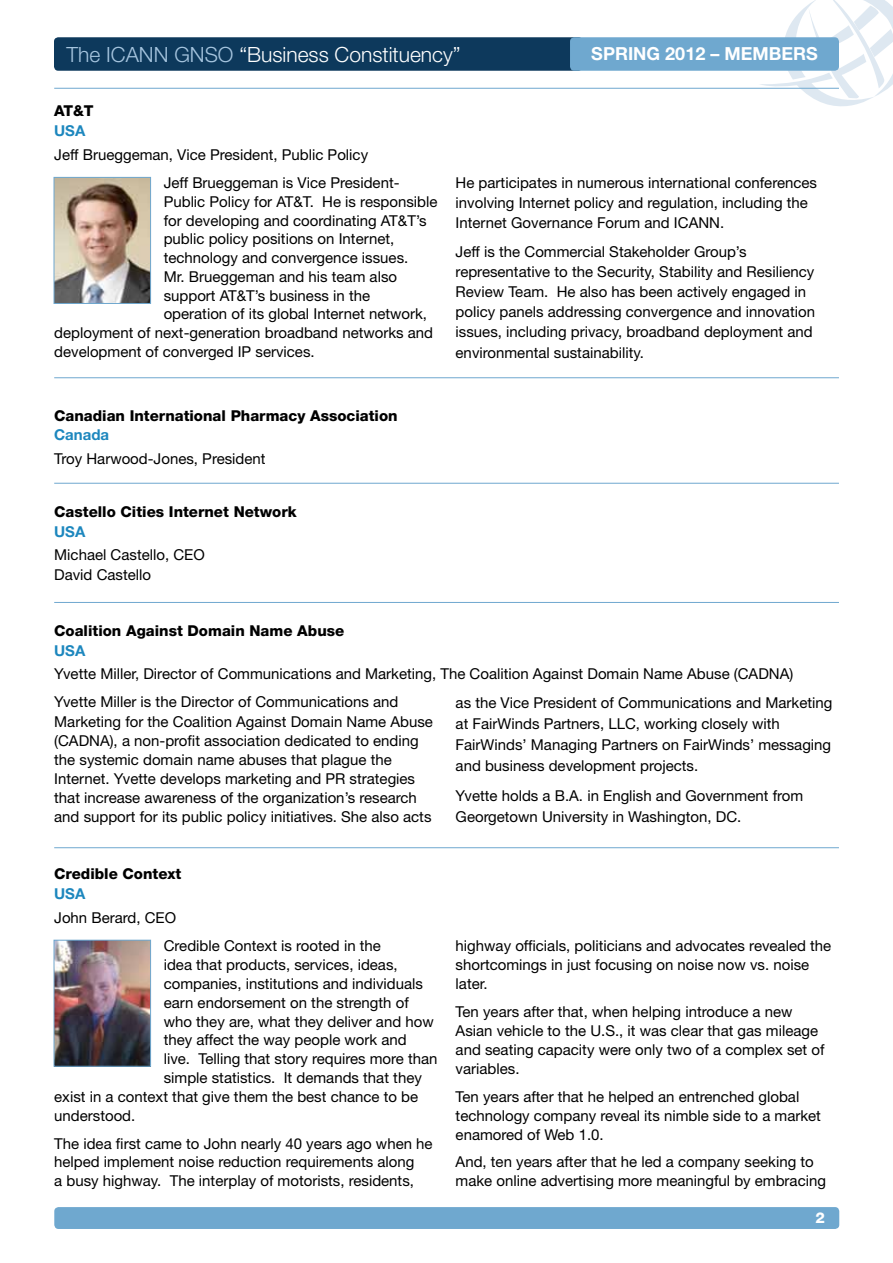
<style>
.page{position:relative;width:893px;height:1263px;background:#fff}
.page>*{position:absolute;margin:0;border:0;box-sizing:border-box;transform-origin:0 0}
.t1{font:300 21px "Helvetica Neue LT Std";color:#fff}
.t2{font:700 18px "Helvetica Neue LT Std";color:#fff}
.t3{font:15px/19px "Helvetica Neue LT Std";color:#000}
.t4{font:800 15px "Helvetica Neue LT Std";color:#000}
.t5{font:700 15px "Helvetica Neue LT Std";color:#1d87be}
.t6{font:800 15px "Helvetica Neue LT Std";color:#fff}
.s1{color:#a6c5df}
</style>
<div class="page">
<svg style="left:759px;top:0;width:134px;height:107px"></svg>
<hr style="left:54px;top:377px;width:785px;height:1px;background:#6fa8cf">
<div style="left:54px;top:37px;width:529px;height:34px;background:#0d395c;border-radius:4px"></div>
<div style="left:570px;top:37px;width:269px;height:34px;background:#6fa8cf;border-radius:4px"></div>
<hr style="left:54px;top:88px;width:785px;height:1px;background:#6fa8cf">
<hr style="left:54px;top:483px;width:785px;height:1px;background:#6fa8cf">
<hr style="left:54px;top:602px;width:785px;height:1px;background:#6fa8cf">
<hr style="left:54px;top:847px;width:785px;height:1px;background:#6fa8cf">
<img style="left:56px;top:179px;width:93px;height:123px">
<div style="left:54px;top:177px;width:97px;height:127px;border:1px solid #6fa8cf"></div>
<img style="left:56px;top:942px;width:93px;height:123px">
<div style="left:54px;top:940px;width:97px;height:127px;border:1px solid #6fa8cf"></div>
<div style="left:54px;top:1207px;width:785px;height:22px;background:#6fa8cf;border-radius:4px"></div>
<h1 class="t1" style="left:67px;top:42px;width:396px"><span class="s1">The ICANN GNSO</span> “Business Constituency”</h1>
<p class="t2" style="left:591px;top:43px;width:228px">SPRING 2012 – MEMBERS</p>
<p class="t4" style="left:54px;top:102px;width:41px">AT&amp;T</p>
<p class="t5" style="left:54px;top:121px;width:33px">USA</p>
<p class="t3" style="left:164px;top:140px;width:237px;line-height:28.3px;text-indent:-109px">Jeff Brueggeman, Vice President, Public Policy<br>Jeff Brueggeman is Vice President-</p>
<p class="t3" style="left:164px;top:192px;width:275px">Public Policy for AT&amp;T. He is responsible</p>
<p class="t3" style="left:164px;top:211px;width:264px">for developing and coordinating AT&amp;T’s</p>
<p class="t3" style="left:164px;top:229px;width:232px">public policy positions on Internet,</p>
<p class="t3" style="left:164px;top:248px;width:246px">technology and convergence issues.</p>
<p class="t3" style="left:164px;top:267px;width:235px">Mr. Brueggeman and his team also</p>
<p class="t3" style="left:164px;top:286px;width:208px">support AT&amp;T’s business in the</p>
<p class="t3" style="left:164px;top:304px;width:265px">operation of its global Internet network,</p>
<p class="t3" style="left:54px;top:323px;width:380px">deployment of next-generation broadband networks and</p>
<p class="t3" style="left:54px;top:342px;width:262px">development of converged IP services.</p>
<p class="t3" style="left:456px;top:172px;width:363px;line-height:20.1px">He participates in numerous international conferences involving Internet policy and regulation, including the<br>Internet Governance Forum and ICANN.</p>
<p class="t3" style="left:456px;top:241px;width:361px;line-height:20.1px">Jeff is the Commercial Stakeholder Group’s representative to the Security, Stability and Resiliency Review Team. He also has been actively engaged in policy panels addressing convergence and innovation issues, including privacy, broadband deployment and environmental sustainability.</p>
<p class="t4" style="left:54px;top:407px;width:345px">Canadian International Pharmacy Association</p>
<p class="t5" style="left:54px;top:426px;width:57px">Canada</p>
<p class="t3" style="left:54px;top:449px;width:213px">Troy Harwood-Jones, President</p>
<p class="t4" style="left:54px;top:503px;width:244px">Castello Cities Internet Network</p>
<p class="t5" style="left:54px;top:522px;width:33px">USA</p>
<p class="t3" style="left:54px;top:545px;width:152px;line-height:19.5px">Michael Castello, CEO<br>David Castello</p>
<p class="t4" style="left:54px;top:622px;width:292px">Coalition Against Domain Name Abuse</p>
<p class="t5" style="left:54px;top:641px;width:33px">USA</p>
<p class="t3" style="left:54px;top:664px;width:741px">Yvette Miller, Director of Communications and Marketing, The Coalition Against Domain Name Abuse (CADNA)</p>
<p class="t3" style="left:54px;top:692px;width:380px">Yvette Miller is the Director of Communications and Marketing for the Coalition Against Domain Name Abuse (CADNA), a non-profit association dedicated to ending the systemic domain name abuses that plague the Internet. Yvette develops marketing and PR strategies that increase awareness of the organization’s research and support for its public policy initiatives. She also acts</p>
<p class="t3" style="left:456px;top:691px;width:378px;line-height:21.3px">as the Vice President of Communications and Marketing at FairWinds Partners, LLC, working closely with FairWinds’ Managing Partners on FairWinds’ messaging and business development projects.</p>
<p class="t3" style="left:456px;top:785px;width:349px;line-height:21.1px">Yvette holds a B.A. in English and Government from<br>Georgetown University in Washington, DC.</p>
<p class="t4" style="left:54px;top:865px;width:129px">Credible Context</p>
<p class="t5" style="left:54px;top:884px;width:33px">USA</p>
<p class="t3" style="left:54px;top:907px;width:123px">John Berard, CEO</p>
<p class="t3" style="left:164px;top:936px;width:219px">Credible Context is rooted in the</p>
<p class="t3" style="left:164px;top:955px;width:235px">idea that products, services, ideas,</p>
<p class="t3" style="left:164px;top:974px;width:261px">companies, institutions and individuals</p>
<p class="t3" style="left:164px;top:992px;width:247px">earn endorsement on the strength of</p>
<p class="t3" style="left:164px;top:1011px;width:272px">who they are, what they deliver and how</p>
<p class="t3" style="left:164px;top:1030px;width:245px">they affect the way people work and</p>
<p class="t3" style="left:164px;top:1049px;width:275px">live. Telling that story requires more than</p>
<p class="t3" style="left:164px;top:1068px;width:260px">simple statistics. It demands that they</p>
<p class="t3" style="left:54px;top:1087px;width:365px">exist in a context that give them the best chance to be</p>
<p class="t3" style="left:54px;top:1106px;width:83px">understood.</p>
<p class="t3" style="left:54px;top:1133px;width:380px">The idea first came to John nearly 40 years ago when he helped implement noise reduction requirements along<br>a busy highway. The interplay of motorists, residents,</p>
<p class="t3" style="left:456px;top:936px;width:377px">highway officials, politicians and advocates revealed the shortcomings in just focusing on noise now vs. noise later.</p>
<p class="t3" style="left:456px;top:1001px;width:370px">Ten years after that, when helping introduce a new Asian vehicle to the U.S., it was clear that gas mileage and seating capacity were only two of a complex set of variables.</p>
<p class="t3" style="left:456px;top:1086px;width:367px">Ten years after that he helped an entrenched global technology company reveal its nimble side to a market enamored of Web 1.0.</p>
<p class="t3" style="left:456px;top:1152px;width:372px">And, ten years after that he led a company seeking to make online advertising more meaningful by embracing</p>
<p class="t6" style="left:815px;top:1209px;width:11px">2</p>
</div>
